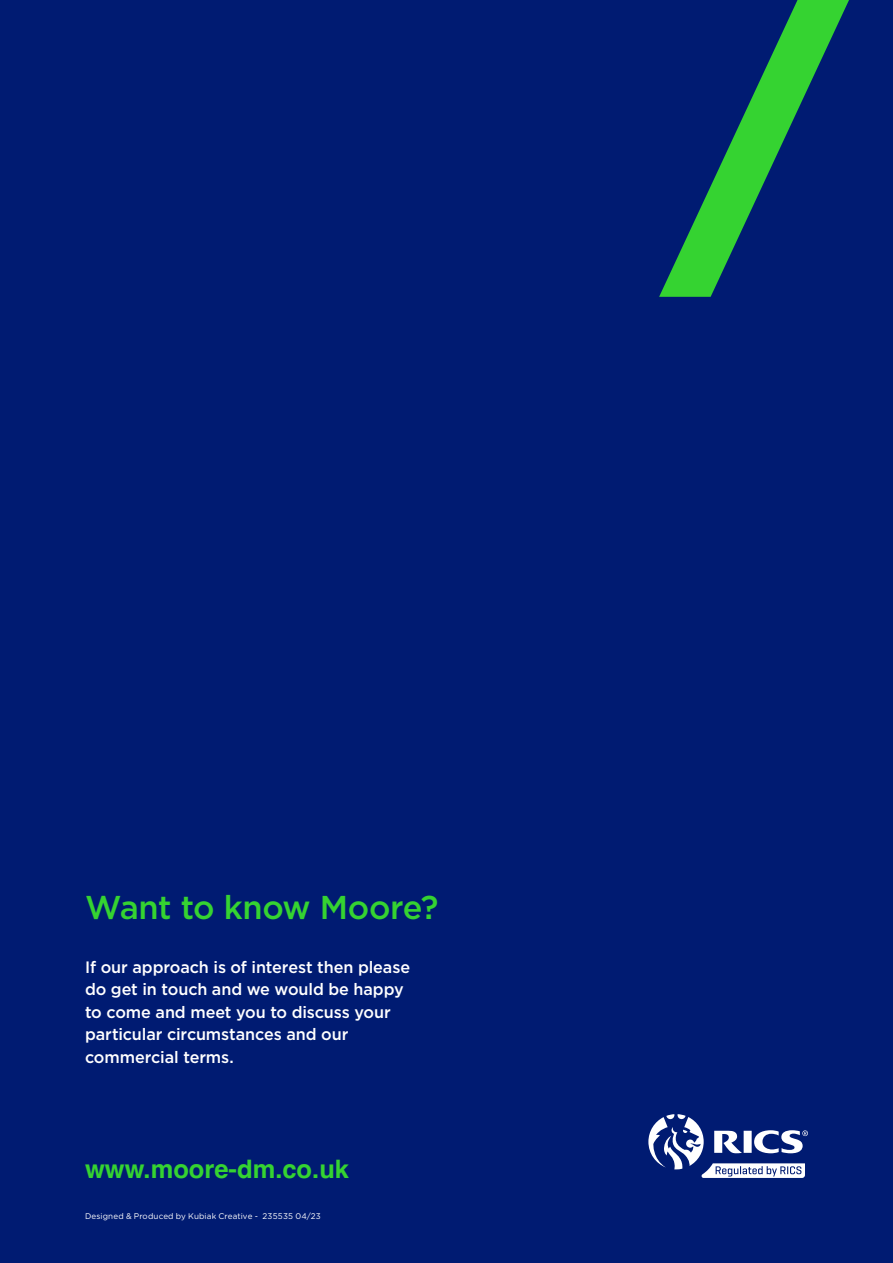
<style>
.page{position:relative;width:893px;height:1263px;background:#001b72}
.page>*{position:absolute;margin:0;border:0;box-sizing:border-box;transform-origin:0 0}
.t1{font:500 33px "Gotham";letter-spacing:-.015em;color:#35d331}
.t2{font:700 25.5px "Helvetica";color:#35d331}
.t3{font:500 16.5px/22.5px "Gotham";letter-spacing:-.005em;color:#fff}
.t4{font:8.25px "Gotham Rounded";letter-spacing:.015em;color:#fff}
</style>
<div class="page">
<svg style="left:648px;top:1114px;width:160px;height:64px"></svg>
<svg style="left:659px;top:0;width:190px;height:297px"></svg>
<h1 class="t1" style="left:85px;top:886px;width:355px">Want to know Moore?</h1>
<p class="t3" style="left:85px;top:955px;width:327px">If our approach is of interest then please do get in touch and we would be happy to come and meet you to discuss your particular circumstances and our commercial terms.</p>
<h2 class="t2" style="left:85px;top:1153px;width:266px">www.moore-dm.co.uk</h2>
<p class="t4" style="left:85px;top:1210px;width:237px">Designed &amp; Produced by Kubiak Creative - 235535 04/23</p>
</div>
